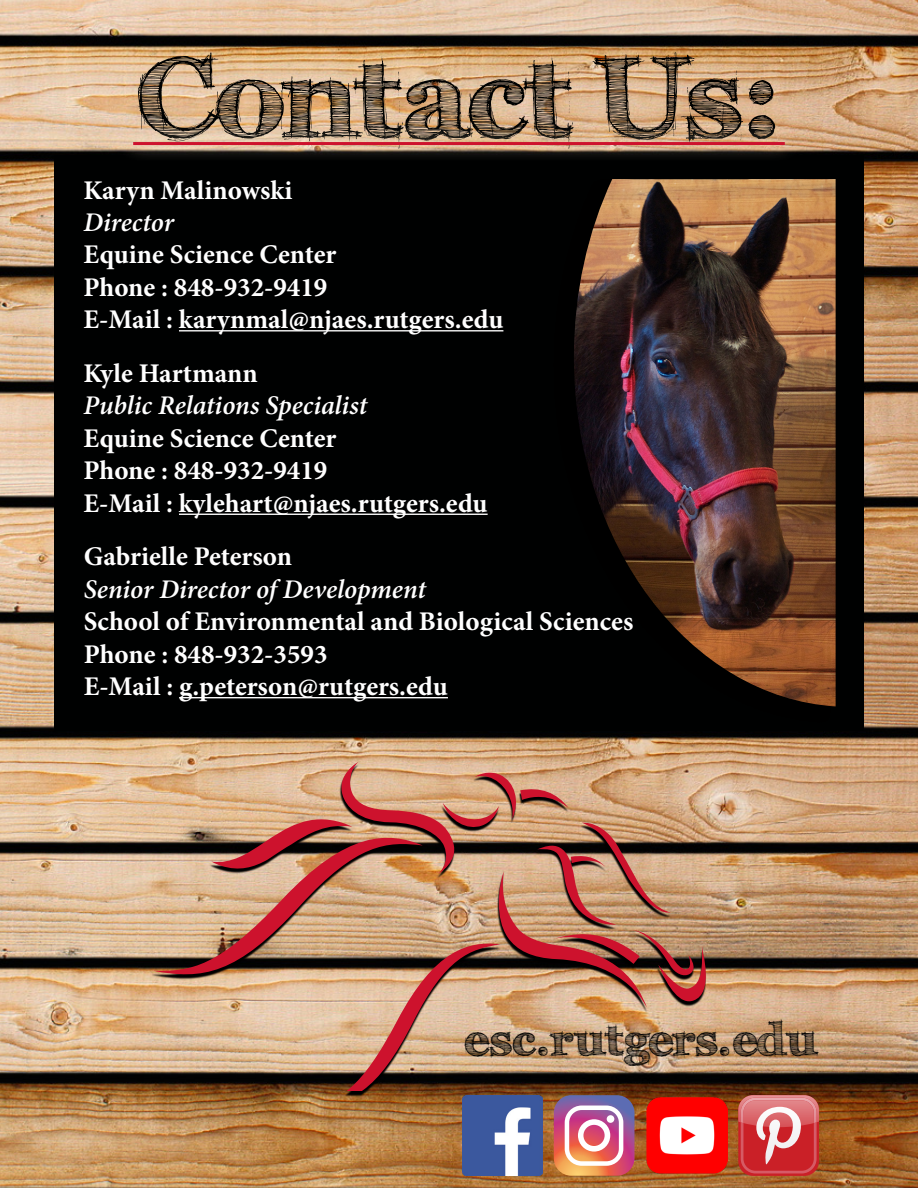
<style>
.page{position:relative;width:918px;height:1188px;background:#fff}
.page>*{position:absolute;margin:0;border:0;box-sizing:border-box;transform-origin:0 0}
.t1{font:700 114px "FFF Tusj";color:#000101}
.t2{font:700 45px "FFF Tusj";color:#000101}
.t3{font:700 27px/32.4px "Minion Pro";color:#fff}
.t4{font:italic 600 27px "Minion Pro";letter-spacing:-.005em;color:#fff}
</style>
<div class="page">
<img style="left:0;top:0;width:918px;height:1188px">
<div style="left:54px;top:155px;width:810px;height:575px;background:#000101"></div>
<hr style="left:179px;top:330px;width:324px;height:1px;background:#fff">
<hr style="left:179px;top:514px;width:309px;height:1px;background:#fff">
<img style="left:574px;top:179px;width:262px;height:527px">
<img style="left:706px;top:1095px;width:21px;height:81px">
<svg style="left:118px;top:126px;width:682px;height:31px;background:#b2977a"></svg>
<hr style="left:133px;top:142px;width:652px;height:3px;background:#cd122d">
<svg style="left:738px;top:1095px;width:81px;height:81px"></svg>
<svg style="left:738px;top:1095px;width:81px;height:78px;background:#d66165"></svg>
<img style="left:153px;top:762px;width:553px;height:414px">
<div style="left:607px;top:1115px;width:7px;height:8px;background:#fff;border-radius:50%"></div>
<hr style="left:179px;top:697px;width:269px;height:1px;background:#fff">
<h1 class="t1" style="left:142px;top:29px;width:642px">Contact Us:</h1>
<p class="t3" style="left:84px;top:173px;width:210px">Karyn Malinowski</p>
<p class="t4" style="left:84px;top:203px;width:92px">Director</p>
<p class="t3" style="left:84px;top:238px;width:421px">Equine Science Center<br>Phone : 848-932-9419<br>E-Mail : karynmal@njaes.rutgers.edu</p>
<p class="t3" style="left:84px;top:357px;width:176px">Kyle Hartmann</p>
<p class="t4" style="left:84px;top:387px;width:285px">Public Relations Specialist</p>
<p class="t3" style="left:84px;top:422px;width:406px">Equine Science Center<br>Phone : 848-932-9419<br>E-Mail : kylehart@njaes.rutgers.edu</p>
<p class="t3" style="left:84px;top:540px;width:210px">Gabrielle Peterson</p>
<p class="t4" style="left:84px;top:570px;width:344px">Senior Director of Development</p>
<p class="t3" style="left:84px;top:605px;width:551px">School of Environmental and Biological Sciences<br>Phone : 848-932-3593<br>E-Mail : g.peterson@rutgers.edu</p>
<h2 class="t2" style="left:464px;top:1012px;width:356px">esc.rutgers.edu</h2>
</div>
